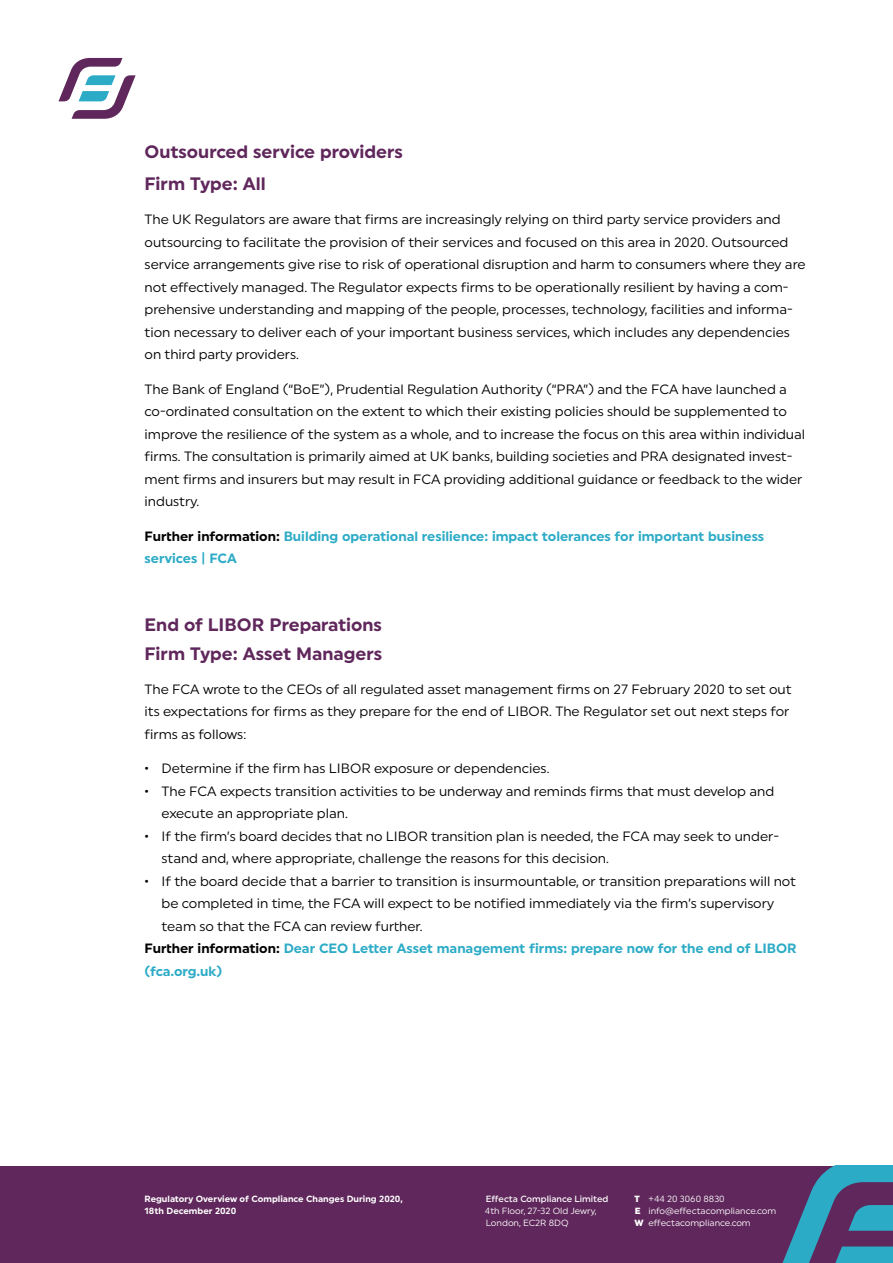
<style>
.page{position:relative;width:893px;height:1263px;background:#fff}
.page>*{position:absolute;margin:0;border:0;box-sizing:border-box;transform-origin:0 0}
.t1{font:700 18px/32.2px "Uniform";color:#5f275b}
.t2{font:13.5px/22.5px "Uniform";color:#000}
.t3{font:700 13.5px/22.5px "Uniform";color:#2cabc6}
.t4{font:9px/12px "Uniform";color:#fff}
.t5{font:700 9px/12px "Uniform";color:#fff}
.t6{font:500 9px "Uniform";color:#fff}
.s1{color:#000}
.s2{font-weight:900}
</style>
<div class="page">
<div style="left:0;top:1166px;width:893px;height:97px;background:#5f275b"></div>
<svg style="left:782px;top:1166px;width:111px;height:97px"></svg>
<svg style="left:58px;top:58px;width:78px;height:61px"></svg>
<h1 class="t1" style="left:145px;top:135px;width:260px">Outsourced service providers<br>Firm Type: All</h1>
<p class="t2" style="left:145px;top:208px;width:663px">The UK Regulators are aware that firms are increasingly relying on third party service providers and outsourcing to facilitate the provision of their services and focused on this area in 2020. Outsourced service arrangements give rise to risk of operational disruption and harm to consumers where they are not effectively managed. The Regulator expects firms to be operationally resilient by having a com&shy;prehensive understanding and mapping of the people, processes, technology, facilities and informa&shy;tion necessary to deliver each of your important business services, which includes any dependencies on third party providers.</p>
<p class="t2" style="left:145px;top:377px;width:662px">The Bank of England (“BoE”), Prudential Regulation Authority (“PRA”) and the FCA have launched a co-ordinated consultation on the extent to which their existing policies should be supplemented to improve the resilience of the system as a whole, and to increase the focus on this area within individual firms. The consultation is primarily aimed at UK banks, building societies and PRA designated invest&shy;ment firms and insurers but may result in FCA providing additional guidance or feedback to the wider industry.</p>
<p class="t3" style="left:145px;top:524px;width:621px"><span class="s1">Further information:</span> Building operational resilience: impact tolerances for important business services | FCA</p>
<h1 class="t1" style="left:145px;top:609px;width:239px;line-height:29.2px">End of LIBOR Preparations<br>Firm Type: Asset Managers</h1>
<p class="t2" style="left:145px;top:677px;width:648px">The FCA wrote to the CEOs of all regulated asset management firms on 27 February 2020 to set out its expectations for firms as they prepare for the end of LIBOR. The Regulator set out next steps for firms as follows:</p>
<p class="t2" style="left:145px;top:757px;width:406px">• Determine if the firm has LIBOR exposure or dependencies.</p>
<p class="t2" style="left:162px;top:779px;width:614px;text-indent:-17px">• The FCA expects transition activities to be underway and reminds firms that must develop and execute an appropriate plan.</p>
<p class="t2" style="left:162px;top:824px;width:619px;text-indent:-17px">• If the firm’s board decides that no LIBOR transition plan is needed, the FCA may seek to under&shy;stand and, where appropriate, challenge the reasons for this decision.</p>
<p class="t2" style="left:145px;top:869px;width:653px">• If the board decide that a barrier to transition is insurmountable, or transition preparations will not</p>
<p class="t2" style="left:162px;top:892px;width:614px">be completed in time, the FCA will expect to be notified immediately via the firm’s supervisory</p>
<p class="t2" style="left:162px;top:914px;width:262px">team so that the FCA can review further.</p>
<p class="t3" style="left:145px;top:937px;width:654px"><span class="s1">Further information:</span> Dear CEO Letter Asset management firms: prepare now for the end of LIBOR</p>
<p class="t3" style="left:145px;top:959px;width:79px">(fca.org.uk)</p>
<p class="t5" style="left:145px;top:1192px;width:260px">Regulatory Overview of Compliance Changes During 2020,<br>18th December 2020</p>
<p class="t6" style="left:486px;top:1193px;width:124px">Effecta Compliance Limited</p>
<p class="t4" style="left:485px;top:1204px;width:113px">4th Floor, 27-32 Old Jewry,<br>London, EC2R 8DQ</p>
<p class="t4" style="left:634px;top:1192px;width:143px"><span class="s2">T</span> +44 20 3060 8830<br><span class="s2">E</span> info@effectacompliance.com<br><span class="s2">W</span> effectacompliance.com</p>
</div>
